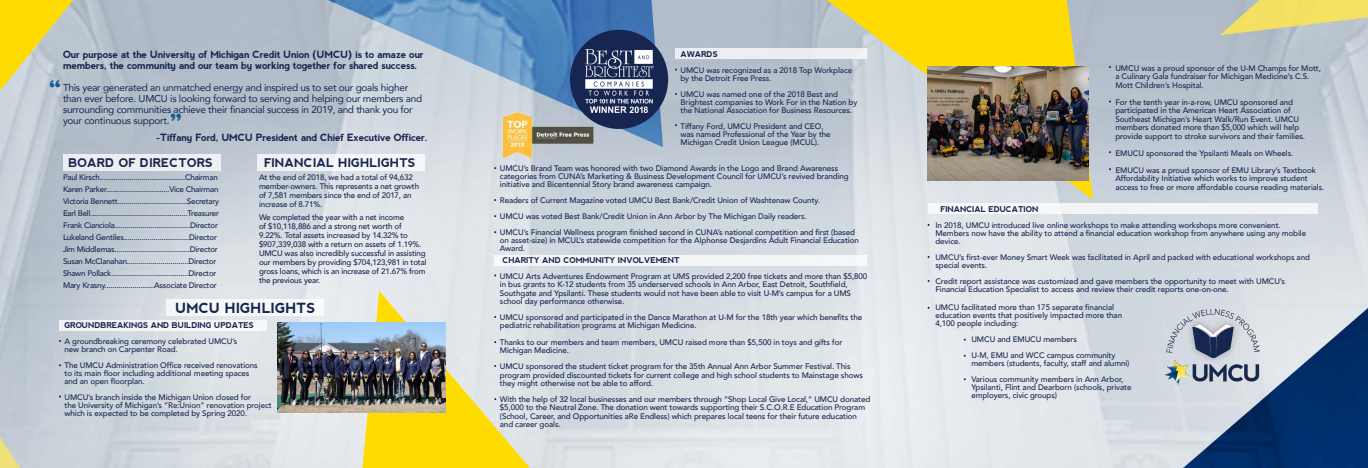
<style>
.page{position:relative;width:1368px;height:468px;background:#fff}
.page>*{position:absolute;margin:0;border:0;box-sizing:border-box;transform-origin:0 0}
.t1{font:700 31px "nevis";color:#155d97}
.t2{font:700 14px "nevis";color:#172650}
.t3{font:700 12px "nevis";color:#172650}
.t4{font:10px/11px "Avenir";letter-spacing:-.025em;color:#172650}
.t5{font:700 10px/11px "nevis";letter-spacing:-.025em;color:#172650}
.t6{font:500 8px/8px "Avenir";letter-spacing:-.01em;color:#172650}
.t7{font:500 8px/12px "Avenir";letter-spacing:-.03em;color:#172650}
.t8{font:700 8px "nevis";letter-spacing:-.02em;color:#172650}
</style>
<div class="page">
<img style="left:0;top:0;width:1368px;height:468px">
<div style="left:63px;top:154px;width:157px;height:17px;background:#eceff1"></div>
<div style="left:257px;top:154px;width:167px;height:17px;background:#f5f6f7"></div>
<div style="left:167px;top:299px;width:157px;height:17px;background:#f7f8f9"></div>
<div style="left:494px;top:255px;width:373px;height:10px;background:#f4f5f7"></div>
<div style="left:928px;top:204px;width:390px;height:10px;background:#f2f5f6"></div>
<svg style="left:0;top:0;width:73px;height:91px;background:#dfd269"></svg>
<svg style="left:362px;top:291px;width:168px;height:177px;background:#ede18a"></svg>
<div style="left:59px;top:320px;width:207px;height:10px;background:#f5f6f7"></div>
<svg style="left:827px;top:0;width:266px;height:200px;background:#e0d785"></svg>
<div style="left:675px;top:48px;width:191px;height:10px;background:#eceef1"></div>
<div style="left:570px;top:30px;width:98px;height:99px;background:#172650;border-radius:50%"></div>
<img style="left:277px;top:322px;width:169px;height:90px">
<img style="left:928px;top:66px;width:161px;height:115px">
<img style="left:1135px;top:302px;width:155px;height:100px">
<img style="left:586px;top:49px;width:68px;height:63px">
<img style="left:501px;top:111px;width:96px;height:51px">
<p class="t5" style="left:63px;top:49px;width:362px">Our purpose at the University of Michigan Credit Union (UMCU) is to amaze our members, the community and our team by working together for shared success.</p>
<p class="t4" style="left:63px;top:82px;width:361px">This year generated an unmatched energy and inspired us to set our goals higher than ever before. UMCU is looking forward to serving and helping our members and surrounding communities achieve their financial success in 2019, and thank you for your continuous support.</p>
<p class="t5" style="left:156px;top:132px;width:273px">-Tiffany Ford, UMCU President and Chief Executive Officer.</p>
<h3 class="t3" style="left:264px;top:156px;width:153px">FINANCIAL HIGHLIGHTS</h3>
<p class="t6" style="left:259px;top:172px;width:162px;line-height:9px">At the end of 2018, we had a total of 94,632 member-owners. This represents a net growth of 7,581 members since the end of 2017, an increase of 8.71%.</p>
<p class="t6" style="left:259px;top:212px;width:169px;line-height:9px">We completed the year with a net income<br>of $10,118,886 and a strong net worth of 9.22%. Total assets increased by 14.32% to $907,339,038 with a return on assets of 1.19%.<br>UMCU was also incredibly successful in assisting our members by providing $704,123,981 in total gross loans, which is an increase of 21.67% from the previous year.</p>
<h1 class="t1" style="left:46px;top:75px;width:16px">“</h1>
<h1 class="t1" style="left:185px;top:126px;width:16px;rotate:-180deg">“</h1>
<h3 class="t3" style="left:68px;top:156px;width:146px">BOARD OF DIRECTORS</h3>
<p class="t7" style="left:63px;top:171px;width:158px">Paul Kirsch...........................................Chairman Karen Parker................................Vice Chairman Victoria Bennett...................................Secretary Earl Bell.................................................Treasurer Frank Cianciola......................................Director Lukeland Gentiles.................................Director Jim Middlemas......................................Director Susan McClanahan...............................Director Shawn Pollack.......................................Director Mary Krasny.........................Associate Director</p>
<h2 class="t2" style="left:175px;top:300px;width:141px">UMCU HIGHLIGHTS</h2>
<p class="t8" style="left:64px;top:321px;width:191px">GROUNDBREAKINGS AND BUILDING UPDATES</p>
<p class="t6" style="left:64px;top:337px;width:174px">A groundbreaking ceremony celebrated UMCU’s new branch on Carpenter Road.</p>
<p class="t6" style="left:64px;top:361px;width:195px">The UMCU Administration Office received renovations to its main floor including additional meeting spaces and an open floorplan.</p>
<p class="t6" style="left:64px;top:393px;width:209px">UMCU’s branch inside the Michigan Union closed for<br>the University of Michigan’s “Re:Union” renovation project which is expected to be completed by Spring 2020.</p>
<p class="t8" style="left:680px;top:49px;width:39px">AWARDS</p>
<p class="t6" style="left:680px;top:65px;width:173px">UMCU was recognized as a 2018 Top Workplace by the Detroit Free Press.</p>
<p class="t6" style="left:680px;top:89px;width:178px">UMCU was named one of the 2018 Best and<br>Brightest companies to Work For in the Nation by the National Association for Business Resources.</p>
<p class="t6" style="left:680px;top:121px;width:152px">Tiffany Ford, UMCU President and CEO, was named Professional of the Year by the<br>Michigan Credit Union League (MCUL).</p>
<p class="t6" style="left:500px;top:164px;width:350px">UMCU’s Brand Team was honored with two Diamond Awards in the Logo and Brand Awareness categories from CUNA’s Marketing &amp; Business Development Council for UMCU’s revived branding initiative and Bicentennial Story brand awareness campaign.</p>
<p class="t6" style="left:500px;top:192px;width:357px;line-height:16px">Readers of Current Magazine voted UMCU Best Bank/Credit Union of Washtenaw County.<br>UMCU was voted Best Bank/Credit Union in Ann Arbor by The Michigan Daily readers.<br>UMCU’s Financial Wellness program finished second in CUNA’s national competition and first (based</p>
<p class="t6" style="left:500px;top:236px;width:360px">on asset-size) in MCUL’s statewide competition for the Alphonse Desjardins Adult Financial Education<br>Award.</p>
<p class="t8" style="left:502px;top:255px;width:179px">CHARITY AND COMMUNITY INVOLVEMENT</p>
<p class="t6" style="left:500px;top:272px;width:369px">UMCU Arts Adventures Endowment Program at UMS provided 2,200 free tickets and more than $5,800 in bus grants to K-12 students from 35 underserved schools in Ann Arbor, East Detroit, Southfield, Southgate and Ypsilanti. These students would not have been able to visit U-M’s campus for a UMS school day performance otherwise.</p>
<p class="t6" style="left:500px;top:313px;width:364px">UMCU sponsored and participated in the Dance Marathon at U-M for the 18th year which benefits the pediatric rehabilitation programs at Michigan Medicine.</p>
<p class="t6" style="left:500px;top:337px;width:344px">Thanks to our members and team members, UMCU raised more than $5,500 in toys and gifts for<br>Michigan Medicine.</p>
<p class="t6" style="left:500px;top:362px;width:365px">UMCU sponsored the student ticket program for the 35th Annual Ann Arbor Summer Festival. This program provided discounted tickets for current college and high school students to Mainstage shows they might otherwise not be able to afford.</p>
<p class="t6" style="left:500px;top:395px;width:372px">With the help of 32 local businesses and our members through “Shop Local Give Local,” UMCU donated $5,000 to the Neutral Zone. The donation went towards supporting their S.C.O.R.E Education Program (School, Career, and Opportunities aRe Endless) which prepares local teens for their future education and career goals.</p>
<p class="t6" style="left:1115px;top:63px;width:207px;line-height:8.5px">UMCU was a proud sponsor of the U-M Champs for Mott, a Culinary Gala fundraiser for Michigan Medicine’s C.S.<br>Mott Children’s Hospital.</p>
<p class="t6" style="left:1115px;top:97px;width:191px;line-height:8.5px">For the tenth year in-a-row, UMCU sponsored and participated in the American Heart Association of Southeast Michigan’s Heart Walk/Run Event. UMCU members donated more than $5,000 which will help provide support to stroke survivors and their families.</p>
<p class="t6" style="left:1115px;top:144px;width:202px;line-height:17px">EMUCU sponsored the Ypsilanti Meals on Wheels.<br>EMUCU was a proud sponsor of EMU Library’s Textbook</p>
<p class="t6" style="left:1115px;top:174px;width:211px;line-height:8.5px">Affordability Initiative which works to improve student access to free or more affordable course reading materials.</p>
<p class="t8" style="left:941px;top:204px;width:99px">FINANCIAL EDUCATION</p>
<p class="t6" style="left:935px;top:221px;width:372px">In 2018, UMCU introduced live online workshops to make attending workshops more convenient.<br>Members now have the ability to attend a financial education workshop from anywhere using any mobile device.</p>
<p class="t6" style="left:935px;top:253px;width:376px">UMCU’s first-ever Money Smart Week was facilitated in April and packed with educational workshops and special events.</p>
<p class="t6" style="left:935px;top:277px;width:351px">Credit report assistance was customized and gave members the opportunity to meet with UMCU’s<br>Financial Education Specialist to access and review their credit reports one-on-one.</p>
<p class="t6" style="left:935px;top:303px;width:188px">UMCU facilitated more than 175 separate financial education events that positively impacted more than<br>4,100 people including:</p>
<p class="t6" style="left:971px;top:331px;width:146px;line-height:16px">UMCU and EMUCU members<br>U-M, EMU and WCC campus community</p>
<p class="t6" style="left:971px;top:355px;width:160px;line-height:16px">members (students, faculty, staff and alumni)<br>Various community members in Ann Arbor,</p>
<p class="t6" style="left:971px;top:383px;width:162px">Ypsilanti, Flint and Dearborn (schools, private employers, civic groups)</p>
</div>
